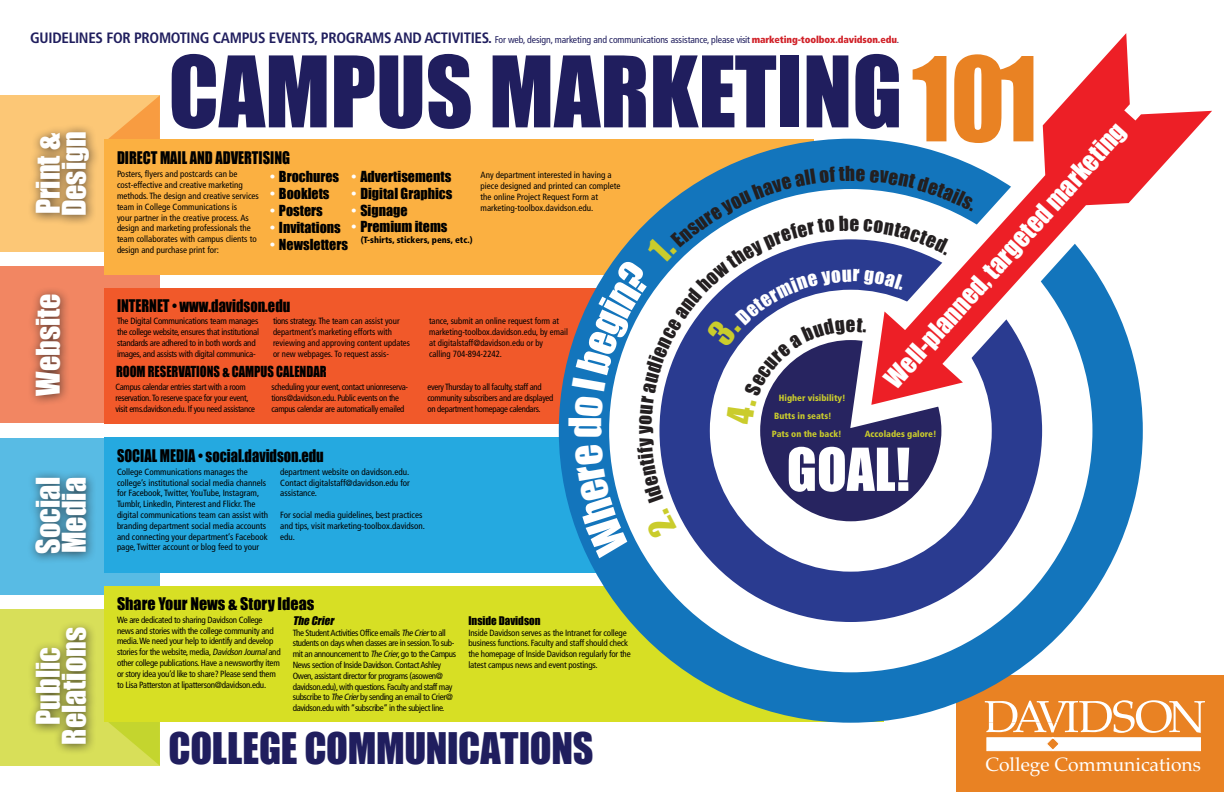
<style>
.page{position:relative;width:1224px;height:792px;background:#fff}
.page>*{position:absolute;margin:0;border:0;box-sizing:border-box;transform-origin:0 0}
.t1{font:91px "Impact";color:#201e5e}
.t2{font:54.7px "Impact";color:#fff}
.t3{font:41px "Impact";color:#fff}
.t4{font:40px "Impact";letter-spacing:-.01em;color:#201e5e}
.t5{font:30px/26px "Impact";color:#fff}
.t6{font:25px "Impact";color:#fff}
.t7{font:19.2px "Palatino";color:#fff}
.t8{font:19px "Impact";color:#231f20}
.t9{font:16px "Impact";color:#000;scale:.9 1}
.t10{font:16px "Impact";color:#000}
.t11{font:14px "Impact";color:#000}
.t12{font:14px "Impact";color:#000;scale:.9 1}
.t13{font:11px "Impact";color:#000}
.t14{font:italic 11px "Impact";color:#000}
.t15{font:condensed 9.8px "Frutiger";letter-spacing:-.01em;color:#201e5e}
.t16{font:condensed 9px/10.8px "Frutiger";color:#000}
.t17{font:condensed 9px/10.8px "Frutiger";letter-spacing:-.02em;color:#000}
.t18{font:condensed 9px/10.8px "Frutiger";letter-spacing:-.04em;color:#000}
.t19{font:900 condensed 9px "Frutiger";color:#cacc2c}
.t20{font:900 condensed 9px "Frutiger";color:#000}
.s1{font-weight:700;font-size:15px}
.s2{font-weight:900;color:#d1232a}
.s3{font-size:108px;color:#e98223}
.s4{color:#fff}
.s5{font-style:italic}
</style>
<div class="page">
<div style="left:956px;top:675px;width:268px;height:117px;background:#e98223"></div>
<div style="left:0;top:95px;width:160px;height:156px;background:#fcc776"></div>
<svg style="left:107px;top:95px;width:53px;height:45px"></svg>
<div style="left:0;top:267px;width:160px;height:156px;background:#f28662"></div>
<div style="left:0;top:438px;width:160px;height:156px;background:#58bbe4"></div>
<div style="left:0;top:610px;width:160px;height:156px;background:#d8df59"></div>
<svg style="left:107px;top:721px;width:53px;height:45px"></svg>
<div style="left:104px;top:140px;width:709px;height:135px;background:#fbb041"></div>
<div style="left:104px;top:288px;width:709px;height:136px;background:#f1592a"></div>
<div style="left:104px;top:437px;width:709px;height:136px;background:#25a9e0"></div>
<div style="left:104px;top:586px;width:780px;height:135px;background:#d7df24"></div>
<svg style="left:559px;top:139px;width:584px;height:584px"></svg>
<svg style="left:659px;top:425px;width:383px;height:197px"></svg>
<div style="left:760px;top:340px;width:181px;height:181px;background:#272460;border-radius:50%"></div>
<svg style="left:850px;top:138px;width:293px;height:290px"></svg>
<svg style="left:871px;top:33px;width:341px;height:372px"></svg>
<div style="left:27px;top:123px;width:73px;height:632px;background:#231f20;opacity:.75"></div>
<svg style="left:985px;top:700px;width:220px;height:51px"></svg>
<svg style="left:574px;top:444px;width:55px;height:114px;background:#398dc8"></svg>
<svg style="left:637px;top:437px;width:40px;height:103px;background:#d3d7e8"></svg>
<svg style="left:572px;top:166px;width:402px;height:259px"></svg>
<p class="t15" style="left:30px;top:34px;width:871px"><span class="s1">GUIDELINES FOR PROMOTING CAMPUS EVENTS, PROGRAMS AND ACTIVITIES.</span> For web, design, marketing and communications assistance, please visit <span class="s2">marketing-toolbox.davidson.edu</span>.</p>
<p class="t1" style="left:168px;top:21px;width:871px">CAMPUS MARKETING<span class="s3">101</span></p>
<p class="t6" style="left:875px;top:371px;width:347px;rotate:-48deg">Well-planned, targeted marketing</p>
<p class="t5" style="left:34px;top:214px;width:83px;rotate:-90deg">Print &amp;</p>
<p class="t5" style="left:60px;top:216px;width:87px;rotate:-90deg">Design</p>
<p class="t9" style="left:117px;top:146px;width:194px">DIRECT MAIL AND ADVERTISING</p>
<p class="t8" style="left:845px;top:159px;width:12px">h</p>
<p class="t16" style="left:117px;top:169px;width:143px">Posters, flyers and postcards can be cost-effective and creative marketing methods. The design and creative services team in College Communications is<br>your partner in the creative process. As design and marketing professionals the team collaborates with campus clients to design and purchase print for:</p>
<p class="t11" style="left:351px;top:166px;width:101px"><span class="s4">•</span> Advertisements</p>
<p class="t11" style="left:351px;top:183px;width:103px"><span class="s4">•</span> Digital Graphics</p>
<p class="t11" style="left:351px;top:199px;width:58px"><span class="s4">•</span> Signage</p>
<p class="t11" style="left:351px;top:216px;width:98px"><span class="s4">•</span> Premium items</p>
<p class="t20" style="left:361px;top:235px;width:113px">(T-shirts, stickers, pens, etc.)</p>
<p class="t11" style="left:270px;top:166px;width:71px"><span class="s4">•</span> Brochures</p>
<p class="t11" style="left:270px;top:183px;width:61px"><span class="s4">•</span> Booklets</p>
<p class="t11" style="left:270px;top:200px;width:54px"><span class="s4">•</span> Posters</p>
<p class="t11" style="left:270px;top:216px;width:72px"><span class="s4">•</span> Invitations</p>
<p class="t11" style="left:270px;top:233px;width:79px"><span class="s4">•</span> Newsletters</p>
<p class="t16" style="left:481px;top:170px;width:141px">Any department interested in having a piece designed and printed can complete the online Project Request Form at</p>
<p class="t16" style="left:481px;top:202px;width:114px">marketing-toolbox.davidson.edu.</p>
<p class="t5" style="left:34px;top:396px;width:104px;rotate:-90deg">Website</p>
<p class="t9" style="left:117px;top:293px;width:194px">INTERNET • www.davidson.edu</p>
<p class="t17" style="left:117px;top:316px;width:144px">The Digital Communications team manages the college website, ensures that institutional standards are adhered to in both words and images, and assists with digital communica-</p>
<p class="t16" style="left:273px;top:316px;width:138px">tions strategy. The team can assist your department’s marketing efforts with reviewing and approving content updates or new webpages. To request assis-</p>
<p class="t16" style="left:429px;top:316px;width:140px">tance, submit an online request form at marketing-toolbox.davidson.edu, by email at digitalstaff@davidson.edu or by<br>calling 704-894-2242.</p>
<p class="t12" style="left:116px;top:361px;width:236px">ROOM RESERVATIONS &amp; CAMPUS CALENDAR</p>
<p class="t17" style="left:115px;top:381px;width:141px">Campus calendar entries start with a room reservation. To reserve space for your event, visit ems.davidson.edu. If you need assistance</p>
<p class="t17" style="left:271px;top:381px;width:138px">scheduling your event, contact unionreserva&shy;tions@davidson.edu. Public events on the campus calendar are automatically emailed</p>
<p class="t17" style="left:428px;top:381px;width:127px">every Thursday to all faculty, staff and community subscribers and are displayed on department homepage calendars.</p>
<p class="t19" style="left:779px;top:392px;width:68px">Higher visibility!</p>
<p class="t19" style="left:774px;top:410px;width:59px">Butts in seats!</p>
<p class="t19" style="left:772px;top:428px;width:71px">Pats on the back!</p>
<p class="t19" style="left:865px;top:428px;width:73px">Accolades galore!</p>
<p class="t3" style="left:553px;top:438px;width:23px;rotate:-90deg">d</p>
<p class="t8" style="left:629px;top:434px;width:10px;rotate:-90deg">y</p>
<p class="t5" style="left:34px;top:554px;width:79px;rotate:-90deg">Social<br>Media</p>
<p class="t5" style="left:60px;top:745px;width:119px;rotate:-90deg">Relations</p>
<p class="t5" style="left:34px;top:725px;width:79px;rotate:-90deg">Public</p>
<p class="t9" style="left:117px;top:443px;width:231px">SOCIAL MEDIA • social.davidson.edu</p>
<p class="t16" style="left:117px;top:466px;width:153px">College Communications manages the college’s institutional social media channels for Facebook, Twitter, YouTube, Instagram, Tumblr, LinkedIn, Pinterest and Flickr. The digital communications team can assist with branding department social media accounts and connecting your department’s Facebook page, Twitter account or blog feed to your</p>
<p class="t17" style="left:280px;top:466px;width:131px;text-align:justify">department website on davidson.edu.<br>Contact digitalstaff@davidson.edu for assistance.</p>
<p class="t16" style="left:280px;top:509px;width:146px">For social media guidelines, best practices and tips, visit marketing-toolbox.davidson. edu.</p>
<p class="t10" style="left:117px;top:591px;width:199px">Share Your News &amp; Story Ideas</p>
<p class="t17" style="left:117px;top:614px;width:165px">We are dedicated to sharing Davidson College news and stories with the college community and media. We need your help to identify and develop stories for the website, media, <span class="s5">Davidson Journal</span>and other college publications. Have a newsworthy item or story idea you’d like to share? Please send them to Lisa Patterston at lipatterson@davidson.edu.</p>
<p class="t14" style="left:293px;top:612px;width:45px">The Crier</p>
<p class="t18" style="left:293px;top:627px;width:165px">The Student Activities Office emails <span class="s5">TheCrier</span>to all students on days when classes are in session. To sub&shy;mit an announcement to <span class="s5">TheCrier</span>, go to the Campus News section of Inside Davidson. Contact Ashley Owen, assistant director for programs (asowen@ davidson.edu), with questions. Faculty and staff may subscribe to <span class="s5">TheCrier</span>by sending an email to Crier@ davidson.edu with “subscribe” in the subject line.</p>
<p class="t13" style="left:468px;top:612px;width:74px">Inside Davidson</p>
<p class="t17" style="left:468px;top:627px;width:164px">Inside Davidson serves as the Intranet for college business functions. Faculty and staff should check the homepage of Inside Davidson regularly for the latest campus news and event postings.</p>
<p class="t4" style="left:168px;top:717px;width:426px">COLLEGE COMMUNICATIONS</p>
<p class="t2" style="left:787px;top:427px;width:125px">GOAL!</p>
<p class="t7" style="left:985px;top:752px;width:217px">College Communications</p>
</div>
